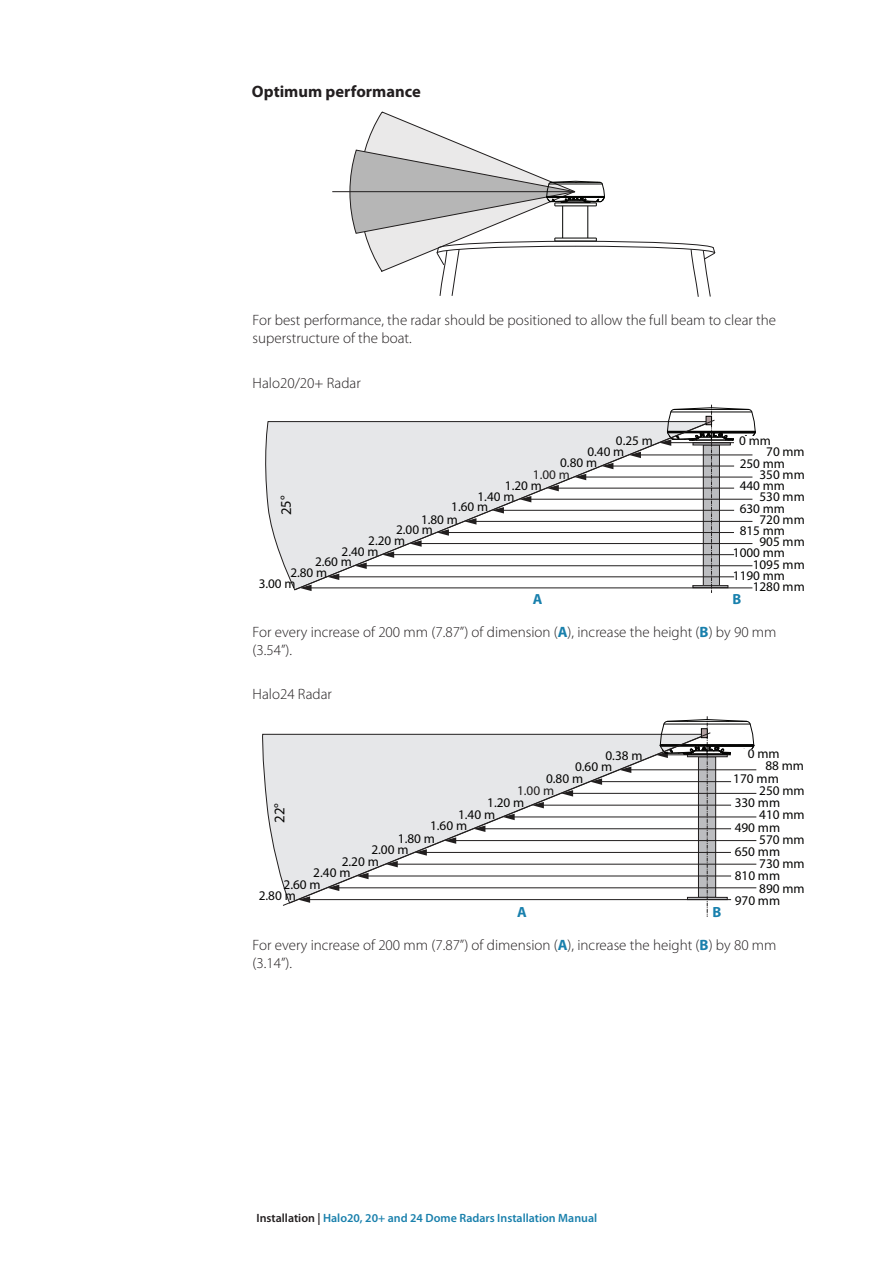
<style>
.page{position:relative;width:893px;height:1263px;background:#fff}
.page>*{position:absolute;margin:0;border:0;box-sizing:border-box;transform-origin:0 0}
.t1{font:700 16.5px "Myriad Pro";color:#231f20}
.t2{font:300 15px/18px "Myriad Pro";color:#231f20}
.t3{font:14.7px "Myriad Pro";color:#050504}
.t4{font:700 14.7px "Myriad Pro";color:#1880ad}
.t5{font:13.35px/13px "Myriad Pro";color:#050504}
.t6{font:13.35px "Myriad Pro";color:#211e1e}
.t7{font:13.2px/12.3px "Myriad Pro";color:#050504}
.t8{font:13.2px "Myriad Pro";color:#211e1e}
.t9{font:600 12px "Myriad Pro";color:#1980ac}
.s1{font-weight:700;color:#1980ac}
.s2{color:#231f20}
</style>
<div class="page">
<hr style="left:332px;top:191px;width:243px;height:1px;background:#201d1d">
<svg style="left:350px;top:112px;width:366px;height:185px"></svg>
<svg style="left:265px;top:422px;width:30px;height:168px;fill:#e6e7e9"></svg>
<svg style="left:668px;top:405px;width:88px;height:188px"></svg>
<svg style="left:295px;top:420px;width:419px;height:170px"></svg>
<div style="left:734px;top:437px;width:31px;height:8px;background:#fff"></div>
<svg style="left:262px;top:734px;width:21px;height:151px;fill:#e6e7e9"></svg>
<hr style="left:629px;top:769px;width:127px;height:1px;background:#211e1e">
<hr style="left:571px;top:793px;width:185px;height:1px;background:#211e1e">
<hr style="left:512px;top:816px;width:244px;height:1px;background:#211e1e">
<hr style="left:454px;top:840px;width:302px;height:1px;background:#211e1e">
<hr style="left:396px;top:864px;width:360px;height:1px;background:#211e1e">
<hr style="left:337px;top:887px;width:419px;height:1px;background:#211e1e">
<svg style="left:661px;top:716px;width:94px;height:201px"></svg>
<svg style="left:283px;top:733px;width:427px;height:172px"></svg>
<div style="left:732px;top:749px;width:30px;height:9px;background:#fff"></div>
<p class="t1" style="left:252px;top:81px;width:170px">Optimum performance</p>
<p class="t2" style="left:253px;top:311px;width:525px">For best performance, the radar should be positioned to allow the full beam to clear the superstructure of the boat.</p>
<p class="t2" style="left:253px;top:374px;width:110px">Halo20/20+ Radar</p>
<p class="t7" style="left:616px;top:435px;width:38px">0.25 m</p>
<p class="t7" style="left:739px;top:435px;width:33px">0 mm</p>
<p class="t7" style="left:587px;top:446px;width:38px">0.40 m</p>
<p class="t7" style="left:766px;top:446px;width:40px">70 mm</p>
<p class="t7" style="left:560px;top:457px;width:38px">0.80 m</p>
<p class="t8" style="left:533px;top:466px;width:38px">1.00 m</p>
<p class="t3" style="left:277px;top:515px;width:21px;rotate:-90deg">25°</p>
<p class="t7" style="left:505px;top:479px;width:38px">1.20 m</p>
<p class="t7" style="left:478px;top:490px;width:38px">1.40 m</p>
<p class="t7" style="left:421px;top:501px;width:69px;text-indent:30px">1.60 m<br>1.80 m</p>
<p class="t7" style="left:396px;top:523px;width:38px">2.00 m</p>
<p class="t7" style="left:368px;top:535px;width:38px">2.20 m</p>
<p class="t7" style="left:342px;top:545px;width:38px">2.40 m</p>
<p class="t7" style="left:315px;top:555px;width:38px">2.60 m</p>
<p class="t7" style="left:290px;top:566px;width:38px">2.80 m</p>
<p class="t7" style="left:259px;top:577px;width:38px">3.00 m</p>
<p class="t7" style="left:740px;top:457px;width:47px">250 mm</p>
<p class="t7" style="left:759px;top:468px;width:47px">350 mm</p>
<p class="t7" style="left:740px;top:479px;width:47px">440 mm</p>
<p class="t7" style="left:759px;top:491px;width:47px">530 mm</p>
<p class="t7" style="left:740px;top:502px;width:47px">630 mm</p>
<p class="t7" style="left:759px;top:513px;width:47px">720 mm</p>
<p class="t7" style="left:740px;top:524px;width:47px">815 mm</p>
<p class="t7" style="left:759px;top:535px;width:47px">905 mm</p>
<p class="t7" style="left:733px;top:547px;width:54px">1000 mm</p>
<p class="t7" style="left:753px;top:558px;width:54px">1095 mm</p>
<p class="t7" style="left:733px;top:569px;width:54px">1190 mm</p>
<p class="t7" style="left:753px;top:580px;width:54px">1280 mm</p>
<p class="t4" style="left:533px;top:589px;width:11px">A</p>
<p class="t4" style="left:733px;top:589px;width:10px">B</p>
<p class="t2" style="left:253px;top:623px;width:525px">For every increase of 200 mm (7.87”) of dimension (<span class="s1">A</span>), increase the height (<span class="s1">B</span>) by 90 mm (3.54”).</p>
<p class="t2" style="left:253px;top:685px;width:81px">Halo24 Radar</p>
<p class="t5" style="left:748px;top:747px;width:33px">0 mm</p>
<p class="t5" style="left:605px;top:748px;width:39px">0.38 m</p>
<p class="t5" style="left:575px;top:760px;width:39px">0.60 m</p>
<p class="t5" style="left:765px;top:759px;width:40px">88 mm</p>
<p class="t3" style="left:271px;top:823px;width:21px;rotate:-90deg">22°</p>
<p class="t5" style="left:546px;top:772px;width:39px">0.80 m</p>
<p class="t6" style="left:517px;top:782px;width:39px">1.00 m</p>
<p class="t5" style="left:487px;top:796px;width:39px">1.20 m</p>
<p class="t5" style="left:458px;top:807px;width:39px">1.40 m</p>
<p class="t5" style="left:398px;top:819px;width:71px;text-indent:32px">1.60 m<br>1.80 m</p>
<p class="t5" style="left:371px;top:843px;width:39px">2.00 m</p>
<p class="t5" style="left:342px;top:855px;width:39px">2.20 m</p>
<p class="t5" style="left:284px;top:866px;width:68px;line-height:12.3px;text-indent:30px">2.40 m<br>2.60 m</p>
<p class="t5" style="left:259px;top:889px;width:39px">2.80 m</p>
<p class="t4" style="left:517px;top:902px;width:11px">A</p>
<p class="t4" style="left:712px;top:902px;width:10px">B</p>
<p class="t5" style="left:733px;top:771px;width:47px">170 mm</p>
<p class="t5" style="left:759px;top:784px;width:47px">250 mm</p>
<p class="t5" style="left:735px;top:796px;width:47px">330 mm</p>
<p class="t5" style="left:759px;top:808px;width:47px">410 mm</p>
<p class="t5" style="left:735px;top:820px;width:47px">490 mm</p>
<p class="t5" style="left:759px;top:832px;width:47px">570 mm</p>
<p class="t5" style="left:735px;top:845px;width:47px">650 mm</p>
<p class="t5" style="left:759px;top:857px;width:47px">730 mm</p>
<p class="t5" style="left:735px;top:869px;width:47px">810 mm</p>
<p class="t5" style="left:759px;top:881px;width:47px">890 mm</p>
<p class="t5" style="left:735px;top:894px;width:47px">970 mm</p>
<p class="t2" style="left:253px;top:936px;width:525px">For every increase of 200 mm (7.87”) of dimension (<span class="s1">A</span>), increase the height (<span class="s1">B</span>) by 80 mm (3.14”).</p>
<p class="t9" style="left:256px;top:1210px;width:342px"><span class="s2">Installation |</span> Halo20, 20+ and 24 Dome Radars Installation Manual</p>
</div>
